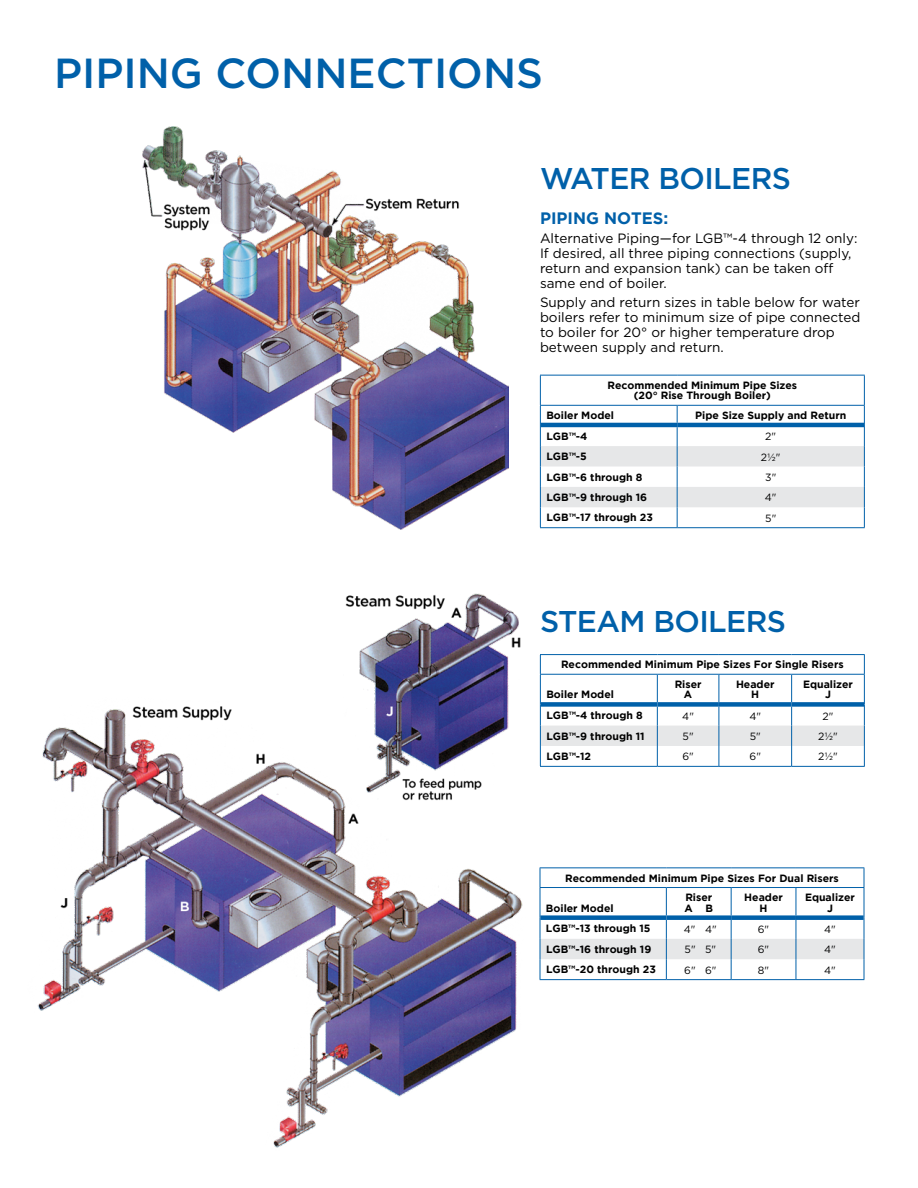
<style>
.page{position:relative;width:918px;height:1188px;background:#fff}
.page>*{position:absolute;margin:0;border:0;box-sizing:border-box;transform-origin:0 0}
.t1{font:500 42px "Gotham";color:#0060a9}
.t2{font:500 30px "Gotham";letter-spacing:-.02em;color:#0060a9}
.t3{font:700 16.5px "Gotham";color:#0060a9}
.t4{font:13.5px/15px "Gotham";color:#000}
.t5{font:700 10.5px/10.5px "Gotham";color:#000;text-align:center}
.t6{font:10.5px "Gotham";color:#000}
</style>
<div class="page">
<img style="left:143px;top:126px;width:365px;height:404px">
<img style="left:37px;top:706px;width:486px;height:442px">
<img style="left:343px;top:593px;width:180px;height:209px">
<hr style="left:540px;top:375px;width:137px;height:1px;background:#0060a9">
<hr style="left:677px;top:375px;width:188px;height:1px;background:#0060a9">
<svg style="left:540px;top:376px;width:325px;height:151px"></svg>
<hr style="left:540px;top:527px;width:137px;height:1px;background:#0060a9">
<hr style="left:677px;top:527px;width:188px;height:1px;background:#0060a9">
<hr style="left:540px;top:654px;width:117px;height:1px;background:#0060a9">
<hr style="left:657px;top:654px;width:62px;height:1px;background:#0060a9">
<hr style="left:719px;top:654px;width:73px;height:1px;background:#0060a9">
<hr style="left:792px;top:654px;width:73px;height:1px;background:#0060a9">
<svg style="left:540px;top:655px;width:325px;height:111px"></svg>
<hr style="left:540px;top:766px;width:117px;height:1px;background:#0060a9">
<hr style="left:657px;top:766px;width:62px;height:1px;background:#0060a9">
<hr style="left:719px;top:766px;width:73px;height:1px;background:#0060a9">
<hr style="left:792px;top:766px;width:73px;height:1px;background:#0060a9">
<hr style="left:540px;top:867px;width:126px;height:1px;background:#0060a9">
<hr style="left:666px;top:867px;width:65px;height:1px;background:#0060a9">
<hr style="left:731px;top:867px;width:65px;height:1px;background:#0060a9">
<hr style="left:796px;top:867px;width:68px;height:1px;background:#0060a9">
<svg style="left:540px;top:868px;width:325px;height:111px"></svg>
<hr style="left:540px;top:979px;width:126px;height:1px;background:#0060a9">
<hr style="left:666px;top:979px;width:65px;height:1px;background:#0060a9">
<hr style="left:731px;top:979px;width:65px;height:1px;background:#0060a9">
<hr style="left:796px;top:979px;width:68px;height:1px;background:#0060a9">
<h1 class="t1" style="left:54px;top:45px;width:491px">PIPING CONNECTIONS</h1>
<h2 class="t2" style="left:540px;top:159px;width:253px">WATER BOILERS</h2>
<h3 class="t3" style="left:540px;top:208px;width:130px">PIPING NOTES:</h3>
<p class="t4" style="left:540px;top:230px;width:319px">Alternative Piping—for LGB™-4 through 12 only:<br>If desired, all three piping connections (supply, return and expansion tank) can be taken off same end of boiler.</p>
<p class="t4" style="left:540px;top:295px;width:322px">Supply and return sizes in table below for water boilers refer to minimum size of pipe connected to boiler for 20° or higher temperature drop between supply and return.</p>
<p class="t5" style="left:608px;top:380px;width:191px">Recommended Minimum Pipe Sizes (20° Rise Through Boiler)</p>
<p class="t5" style="left:546px;top:410px;width:69px">Boiler Model</p>
<p class="t5" style="left:695px;top:410px;width:153px">Pipe Size Supply and Return</p>
<p class="t5" style="left:546px;top:431px;width:43px">LGB™-4</p>
<p class="t6" style="left:765px;top:430px;width:12px">2"</p>
<p class="t5" style="left:546px;top:451px;width:42px">LGB™-5</p>
<p class="t6" style="left:761px;top:450px;width:21px">2½"</p>
<p class="t5" style="left:546px;top:471px;width:98px">LGB™-6 through 8</p>
<p class="t6" style="left:765px;top:470px;width:13px">3"</p>
<p class="t5" style="left:546px;top:492px;width:102px">LGB™-9 through 16</p>
<p class="t6" style="left:765px;top:491px;width:13px">4"</p>
<p class="t5" style="left:546px;top:512px;width:108px">LGB™-17 through 23</p>
<p class="t6" style="left:765px;top:511px;width:13px">5"</p>
<h2 class="t2" style="left:540px;top:602px;width:248px">STEAM BOILERS</h2>
<p class="t5" style="left:561px;top:659px;width:284px">Recommended Minimum Pipe Sizes For Single Risers</p>
<p class="t5" style="left:546px;top:689px;width:69px">Boiler Model</p>
<p class="t5" style="left:675px;top:679px;width:28px">Riser<br>A</p>
<p class="t5" style="left:736px;top:679px;width:40px">Header<br>H</p>
<p class="t5" style="left:803px;top:679px;width:51px">Equalizer<br>J</p>
<p class="t5" style="left:546px;top:710px;width:98px">LGB™-4 through 8</p>
<p class="t6" style="left:682px;top:709px;width:13px">4"</p>
<p class="t6" style="left:749px;top:709px;width:13px">4"</p>
<p class="t6" style="left:823px;top:709px;width:12px">2"</p>
<p class="t5" style="left:546px;top:730px;width:100px">LGB™-9 through 11</p>
<p class="t6" style="left:683px;top:730px;width:13px">5"</p>
<p class="t6" style="left:750px;top:730px;width:13px">5"</p>
<p class="t6" style="left:818px;top:730px;width:21px">2½"</p>
<p class="t5" style="left:546px;top:751px;width:46px">LGB™-12</p>
<p class="t6" style="left:682px;top:750px;width:13px">6"</p>
<p class="t6" style="left:750px;top:750px;width:13px">6"</p>
<p class="t6" style="left:818px;top:750px;width:21px">2½"</p>
<p class="t5" style="left:565px;top:872px;width:275px">Recommended Minimum Pipe Sizes For Dual Risers</p>
<p class="t5" style="left:546px;top:902px;width:69px">Boiler Model</p>
<p class="t5" style="left:685px;top:892px;width:30px;text-align:left">Riser<br>A B</p>
<p class="t5" style="left:744px;top:892px;width:40px">Header<br>H</p>
<p class="t5" style="left:805px;top:892px;width:51px">Equalizer<br>J</p>
<p class="t5" style="left:546px;top:923px;width:106px">LGB™-13 through 15</p>
<p class="t6" style="left:684px;top:922px;width:34px">4" 4"</p>
<p class="t6" style="left:758px;top:922px;width:13px">6"</p>
<p class="t6" style="left:824px;top:922px;width:13px">4"</p>
<p class="t5" style="left:546px;top:944px;width:107px">LGB™-16 through 19</p>
<p class="t6" style="left:685px;top:943px;width:33px">5" 5"</p>
<p class="t6" style="left:758px;top:943px;width:13px">6"</p>
<p class="t6" style="left:824px;top:943px;width:13px">4"</p>
<p class="t5" style="left:546px;top:964px;width:111px">LGB™-20 through 23</p>
<p class="t6" style="left:684px;top:963px;width:34px">6" 6"</p>
<p class="t6" style="left:758px;top:963px;width:13px">8"</p>
<p class="t6" style="left:824px;top:963px;width:13px">4"</p>
</div>
